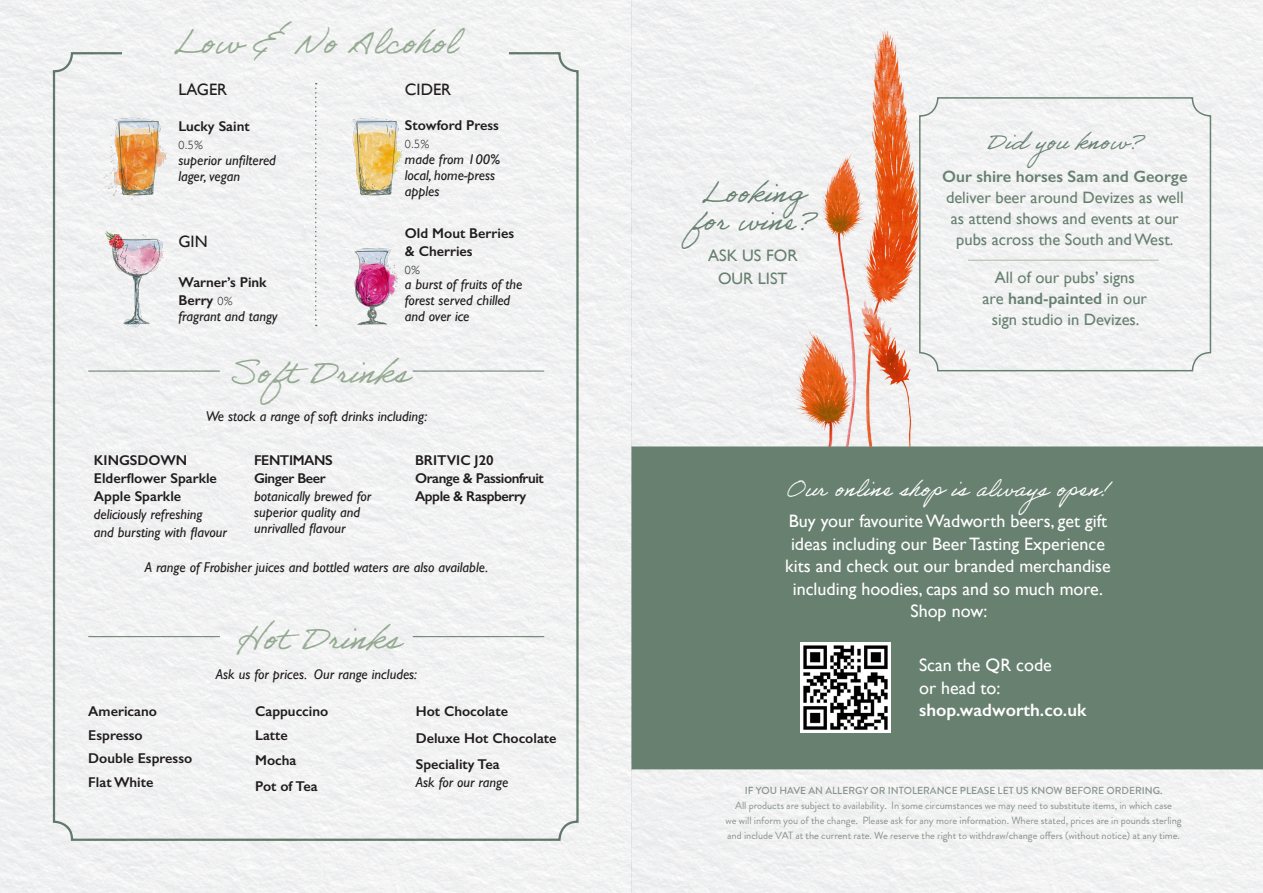
<style>
.page{position:relative;width:1263px;height:893px;background:#f1f1f3}
.page>*{position:absolute;margin:0;border:0;box-sizing:border-box;transform-origin:0 0}
.t1{font:33px "Adobe Handwriting Ernie";color:#9eb39a}
.t2{font:28.5px/28.5px "Adobe Handwriting Ernie";color:#678070;text-align:center}
.t3{font:22.5px "Adobe Handwriting Ernie";color:#fff}
.t4{font:22.5px "Adobe Handwriting Ernie";color:#678070}
.t5{font:18px/22.5px "Gill Sans";color:#fff;text-align:center}
.t6{font:600 18px "Gill Sans";color:#fff}
.t7{font:16.5px/21px "Gill Sans";color:#678070;text-align:center}
.t8{font:600 16.5px "Gill Sans";color:#678070}
.t9{font:16.5px "Gill Sans";color:#231f20}
.t10{font:italic 14.25px/15.8px "Gill Sans";color:#231f20}
.t11{font:600 14.25px/18px "Gill Sans";color:#231f20}
.t12{font:600 14.25px/18px "Gill Sans";letter-spacing:-.03em;color:#231f20}
.t13{font:300 12px "Gill Sans";color:#231f20}
.t14{font:10.5px/15px "Brandon Grotesque";letter-spacing:-.005em;color:#919b92;text-align:center}
.t15{font:500 10.2px "Brandon Grotesque";color:#919b92}
.s1{font-weight:300;font-size:12px}
.s2{font-weight:600}
</style>
<div class="page">
<div style="left:122px;top:38px;width:387px;height:32px;background:#f2f2f3"></div>
<div style="left:158px;top:28px;width:315px;height:25px;background:#f2f2f3"></div>
<img style="left:341px;top:113px;width:68px;height:91px">
<img style="left:341px;top:241px;width:68px;height:91px">
<img style="left:103px;top:113px;width:68px;height:91px">
<img style="left:103px;top:230px;width:68px;height:99px">
<svg style="left:315px;top:83px;width:2px;height:243px"></svg>
<hr style="left:88px;top:371px;width:132px;height:1px;background:#678070">
<hr style="left:413px;top:371px;width:131px;height:1px;background:#678070">
<hr style="left:88px;top:636px;width:132px;height:1px;background:#678070">
<hr style="left:413px;top:636px;width:131px;height:1px;background:#678070">
<hr style="left:968px;top:260px;width:190px;height:1px;background:#a9b89e">
<div style="left:631px;top:446px;width:632px;height:323px;background:#678070"></div>
<img style="left:801px;top:642px;width:89px;height:90px">
<img style="left:793px;top:0;width:131px;height:446px">
<div style="left:919px;top:97px;width:292px;height:274px;border:2px solid #678070;border-radius:18px"></div>
<h1 class="t1" style="left:174px;top:22px;width:284px">Low &amp; No Alcohol</h1>
<p class="t9" style="left:405px;top:80px;width:48px">CIDER</p>
<p class="t11" style="left:405px;top:116px;width:96px">Stowford Press</p>
<p class="t13" style="left:405px;top:135px;width:26px">0.5%</p>
<p class="t10" style="left:405px;top:151px;width:97px">made from 100% local, home-press apples</p>
<p class="t11" style="left:405px;top:224px;width:111px">Old Mout Berries &amp; Cherries</p>
<p class="t13" style="left:405px;top:260px;width:16px">0%</p>
<p class="t10" style="left:405px;top:277px;width:119px">a burst of fruits of the forest served chilled and over ice</p>
<p class="t9" style="left:178px;top:80px;width:50px">LAGER</p>
<p class="t11" style="left:178px;top:117px;width:73px">Lucky Saint</p>
<p class="t13" style="left:178px;top:136px;width:26px">0.5%</p>
<p class="t10" style="left:178px;top:152px;width:99px">superior unfiltered lager, vegan</p>
<p class="t9" style="left:178px;top:232px;width:31px">GIN</p>
<p class="t11" style="left:178px;top:273px;width:90px">Warner’s Pink<br>Berry <span class="s1">0%</span></p>
<p class="t10" style="left:178px;top:308px;width:101px">fragrant and tangy</p>
<h1 class="t1" style="left:229px;top:353px;width:182px">Soft Drinks</h1>
<p class="t10" style="left:206px;top:409px;width:223px">We stock a range of soft drinks including:</p>
<p class="t11" style="left:94px;top:451px;width:125px">KINGSDOWN<br>Elderflower Sparkle<br>Apple Sparkle</p>
<p class="t10" style="left:94px;top:505px;width:135px;line-height:18px">deliciously refreshing<br>and bursting with flavour</p>
<p class="t12" style="left:254px;top:451px;width:80px">FENTIMANS<br>Ginger Beer</p>
<p class="t10" style="left:254px;top:489px;width:119px">botanically brewed for superior quality and unrivalled flavour</p>
<p class="t12" style="left:415px;top:451px;width:130px">BRITVIC J20<br>Orange &amp; Passionfruit<br>Apple &amp; Raspberry</p>
<p class="t10" style="left:145px;top:559px;width:345px">A range of Frobisher juices and bottled waters are also available.</p>
<h1 class="t1" style="left:237px;top:618px;width:165px">Hot Drinks</h1>
<p class="t10" style="left:216px;top:667px;width:203px">Ask us for prices. Our range includes:</p>
<p class="t11" style="left:88px;top:700px;width:105px;line-height:23.5px">Americano<br>Espresso<br>Double Espresso<br>Flat White</p>
<p class="t11" style="left:255px;top:699px;width:75px;line-height:24.2px">Cappuccino<br>Latte<br>Mocha</p>
<p class="t11" style="left:255px;top:777px;width:64px">Pot of Tea</p>
<p class="t11" style="left:416px;top:698px;width:142px;line-height:26.5px">Hot Chocolate<br>Deluxe Hot Chocolate<br>Speciality Tea</p>
<p class="t10" style="left:416px;top:775px;width:94px">Ask for our range</p>
<h2 class="t2" style="left:691px;top:178px;width:126px">Looking for wine?</h2>
<p class="t7" style="left:708px;top:244px;width:91px;line-height:22.5px">ASK US FOR<br>OUR LIST</p>
<h3 class="t4" style="left:986px;top:128px;width:158px">Did you know?</h3>
<p class="t8" style="left:942px;top:167px;width:247px">Our shire horses Sam and George</p>
<p class="t7" style="left:946px;top:187px;width:239px">deliver beer around Devizes as well as attend shows and events at our pubs across the South and West.</p>
<p class="t7" style="left:982px;top:267px;width:166px">All of our pubs’ signs are <span class="s2">hand-painted</span> in our sign studio in Devizes.</p>
<h3 class="t3" style="left:786px;top:475px;width:325px">Our online shopis always open!</h3>
<p class="t5" style="left:785px;top:509px;width:327px">Buy your favourite Wadworth beers, get gift ideas including our Beer Tasting Experience kits and check out our branded merchandise including hoodies, caps and so much more.<br>Shop now:</p>
<p class="t5" style="left:919px;top:653px;width:134px;text-align:left">Scan the QR code or head to:</p>
<p class="t6" style="left:919px;top:699px;width:169px">shop.wadworth.co.uk</p>
<p class="t15" style="left:745px;top:783px;width:419px">IF YOU HAVE AN ALLERGY OR INTOLERANCE PLEASE LET US KNOW BEFORE ORDERING.</p>
<p class="t14" style="left:725px;top:798px;width:458px">All products are subject to availability. In some circumstances we may need to substitute items, in which case<br>we will inform you of the change. Please ask for any more information. Where stated, prices are in pounds sterling and include VAT at the current rate. We reserve the right to withdraw/change offers (without notice) at any time.</p>
</div>
